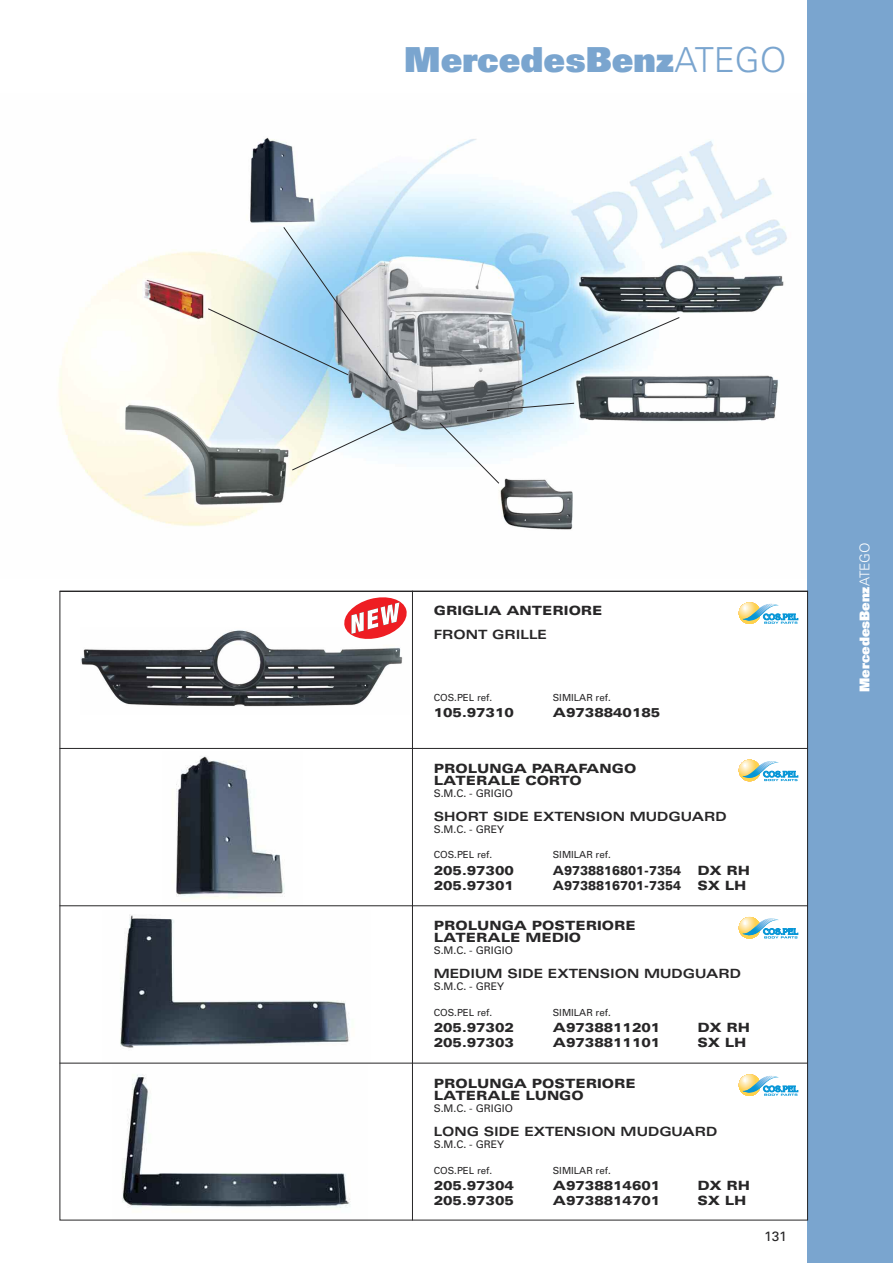
<style>
.page{position:relative;width:893px;height:1263px;background:#fff}
.page>*{position:absolute;margin:0;border:0;box-sizing:border-box;transform-origin:0 0}
.t1{font:900 34.5px "Univers";color:#7aa5cf}
.t2{font:900 13.5px "Univers";color:#fff}
.t3{font:13.5px "Univers";color:#272627}
.t4{font:900 expanded 12.75px/12px "Univers";color:#272627}
.t5{font:700 expanded 12.75px "Univers";color:#272627}
.t6{font:900 expanded 12.75px "Univers";color:#272627;scale:.85 1}
.t7{font:10.5px "Univers";color:#272627}
.t8{font:9.75px "Univers";color:#272627}
.s1{font-weight:300}
</style>
<div class="page">
<img style="left:59px;top:94px;width:749px;height:484px">
<div style="left:808px;top:0;width:85px;height:1263px;background:#7aa5cf"></div>
<img style="left:176px;top:756px;width:109px;height:143px">
<img style="left:103px;top:915px;width:268px;height:148px">
<img style="left:112px;top:1074px;width:255px;height:147px">
<img style="left:81px;top:630px;width:322px;height:77px">
<hr style="left:60px;top:1063px;width:748px;height:1px;background:#272627">
<hr style="left:60px;top:905px;width:748px;height:1px;background:#272627">
<hr style="left:60px;top:748px;width:748px;height:1px;background:#272627">
<hr style="left:60px;top:591px;width:748px;height:1px;background:#272627">
<svg style="left:739px;top:1074px;width:59px;height:22px"></svg>
<svg style="left:739px;top:916px;width:59px;height:22px"></svg>
<svg style="left:739px;top:759px;width:59px;height:22px"></svg>
<svg style="left:739px;top:602px;width:59px;height:22px"></svg>
<hr style="left:412px;top:591px;width:1px;height:629px;background:#272627">
<svg style="left:291px;top:415px;width:117px;height:56px"></svg>
<svg style="left:207px;top:226px;width:185px;height:155px;background:#c7dde7"></svg>
<svg style="left:506px;top:316px;width:174px;height:77px"></svg>
<svg style="left:439px;top:422px;width:61px;height:62px"></svg>
<svg style="left:342px;top:597px;width:65px;height:44px"></svg>
<svg style="left:486px;top:402px;width:89px;height:9px"></svg>
<h1 class="t1" style="left:404px;top:47px;width:384px">MercedesBenz<span class="s1">ATEGO</span></h1>
<p class="t4" style="left:434px;top:606px;width:170px">GRIGLIA ANTERIORE</p>
<p class="t5" style="left:434px;top:630px;width:115px">FRONT GRILLE</p>
<p class="t8" style="left:434px;top:694px;width:60px">COS.PEL ref.</p>
<p class="t8" style="left:553px;top:694px;width:59px">SIMILAR ref.</p>
<p class="t4" style="left:434px;top:708px;width:82px">105.97310</p>
<p class="t4" style="left:553px;top:708px;width:109px">A9738840185</p>
<p class="t4" style="left:434px;top:763px;width:204px">PROLUNGA PARAFANGO<br>LATERALE CORTO</p>
<p class="t7" style="left:434px;top:789px;width:81px">S.M.C. - GRIGIO</p>
<p class="t5" style="left:434px;top:812px;width:295px">SHORT SIDE EXTENSION MUDGUARD</p>
<p class="t7" style="left:434px;top:825px;width:72px">S.M.C. - GREY</p>
<p class="t8" style="left:434px;top:851px;width:60px">COS.PEL ref.</p>
<p class="t8" style="left:553px;top:851px;width:59px">SIMILAR ref.</p>
<p class="t4" style="left:434px;top:865px;width:82px">205.97300</p>
<p class="t6" style="left:553px;top:866px;width:152px">A9738816801-7354</p>
<p class="t4" style="left:697px;top:865px;width:54px">DX RH</p>
<p class="t4" style="left:434px;top:880px;width:82px">205.97301</p>
<p class="t6" style="left:553px;top:881px;width:152px">A9738816701-7354</p>
<p class="t4" style="left:697px;top:880px;width:51px">SX LH</p>
<p class="t4" style="left:434px;top:921px;width:204px">PROLUNGA POSTERIORE<br>LATERALE MEDIO</p>
<p class="t7" style="left:434px;top:947px;width:81px">S.M.C. - GRIGIO</p>
<p class="t5" style="left:434px;top:969px;width:309px">MEDIUM SIDE EXTENSION MUDGUARD</p>
<p class="t7" style="left:434px;top:983px;width:72px">S.M.C. - GREY</p>
<p class="t8" style="left:434px;top:1009px;width:60px">COS.PEL ref.</p>
<p class="t8" style="left:553px;top:1009px;width:59px">SIMILAR ref.</p>
<p class="t4" style="left:434px;top:1023px;width:82px">205.97302</p>
<p class="t4" style="left:553px;top:1023px;width:109px">A9738811201</p>
<p class="t4" style="left:697px;top:1023px;width:54px">DX RH</p>
<p class="t4" style="left:434px;top:1038px;width:82px">205.97303</p>
<p class="t4" style="left:553px;top:1038px;width:109px">A9738811101</p>
<p class="t4" style="left:697px;top:1038px;width:51px">SX LH</p>
<p class="t4" style="left:434px;top:1078px;width:204px">PROLUNGA POSTERIORE<br>LATERALE LUNGO</p>
<p class="t7" style="left:434px;top:1104px;width:81px">S.M.C. - GRIGIO</p>
<p class="t5" style="left:434px;top:1127px;width:285px">LONG SIDE EXTENSION MUDGUARD</p>
<p class="t7" style="left:434px;top:1140px;width:72px">S.M.C. - GREY</p>
<p class="t8" style="left:434px;top:1166px;width:60px">COS.PEL ref.</p>
<p class="t8" style="left:553px;top:1166px;width:59px">SIMILAR ref.</p>
<p class="t4" style="left:434px;top:1180px;width:82px">205.97304</p>
<p class="t4" style="left:553px;top:1180px;width:109px">A9738814601</p>
<p class="t4" style="left:697px;top:1180px;width:54px">DX RH</p>
<p class="t4" style="left:434px;top:1195px;width:82px">205.97305</p>
<p class="t4" style="left:553px;top:1195px;width:109px">A9738814701</p>
<p class="t4" style="left:697px;top:1195px;width:51px">SX LH</p>
<p class="t3" style="left:764px;top:1231px;width:24px">131</p>
<p class="t2" style="left:860px;top:692px;width:151px;rotate:-90deg">MercedesBenz<span class="s1">ATEGO</span></p>
</div>
